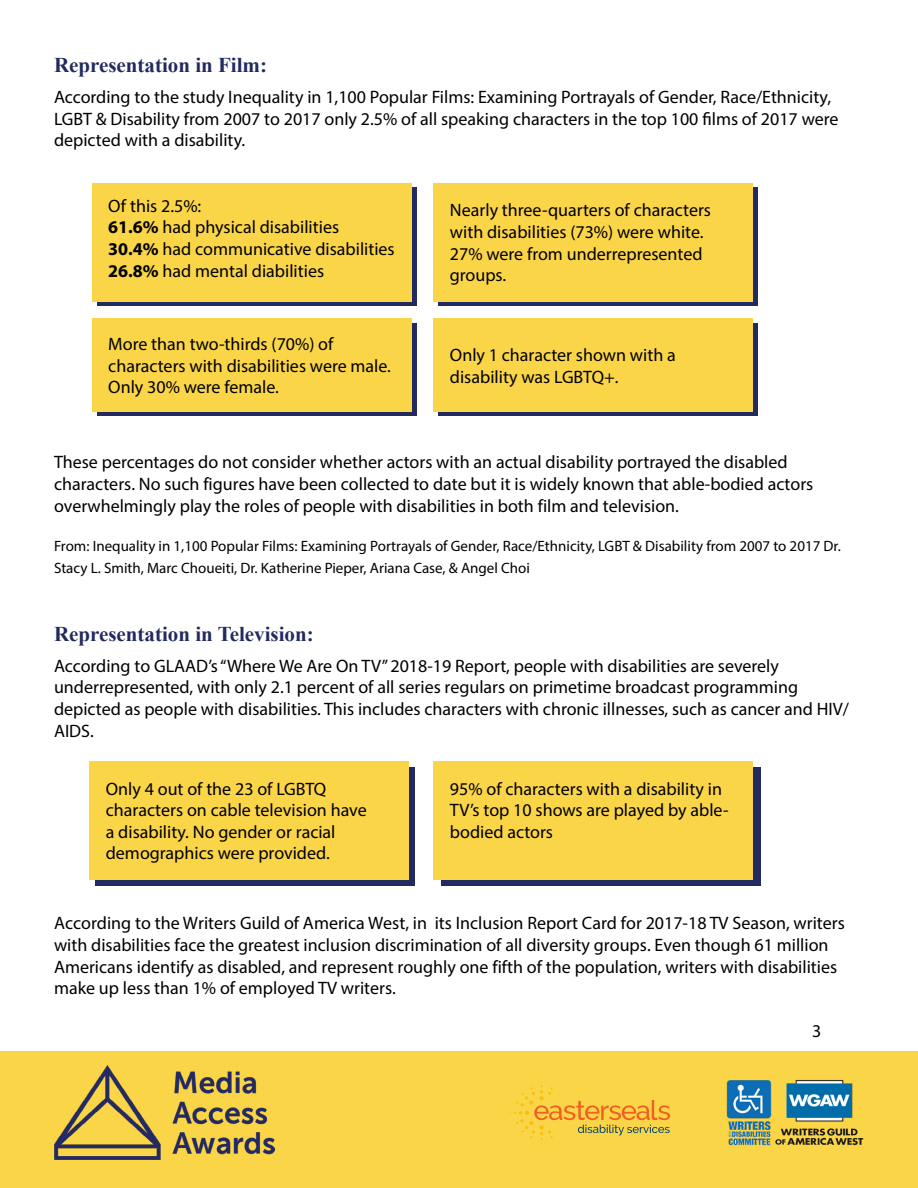
<style>
.page{position:relative;width:918px;height:1188px;background:#fff}
.page>*{position:absolute;margin:0;border:0;box-sizing:border-box;transform-origin:0 0}
.t1{font:700 21px "Times New Roman";color:#222a5f}
.t2{font:18px/21.6px "Myriad Pro";color:#000}
.t3{font:15px/21.6px "Myriad Pro";color:#000}
.s1{font-weight:700}
</style>
<div class="page">
<div style="left:441px;top:767px;width:319px;height:118px;background:#222a5f"></div>
<div style="left:95px;top:767px;width:320px;height:118px;background:#222a5f"></div>
<div style="left:97px;top:324px;width:320px;height:92px;background:#222a5f"></div>
<div style="left:438px;top:324px;width:320px;height:92px;background:#222a5f"></div>
<svg style="left:438px;top:187px;width:320px;height:119px;fill:#222a5f"></svg>
<svg style="left:97px;top:187px;width:320px;height:119px;fill:#222a5f"></svg>
<div style="left:92px;top:183px;width:320px;height:118px;background:#fbd548"></div>
<div style="left:92px;top:318px;width:320px;height:94px;background:#fbd548"></div>
<div style="left:433px;top:183px;width:320px;height:118px;background:#fbd548"></div>
<div style="left:433px;top:318px;width:320px;height:94px;background:#fbd548"></div>
<div style="left:89px;top:761px;width:320px;height:119px;background:#fbd548"></div>
<div style="left:433px;top:761px;width:320px;height:119px;background:#fbd548"></div>
<div style="left:0;top:1052px;width:918px;height:136px;background:#fbd548"></div>
<img style="left:54px;top:1066px;width:221px;height:94px">
<svg style="left:510px;top:1082px;width:160px;height:62px"></svg>
<img style="left:727px;top:1080px;width:137px;height:66px">
<p class="t1" style="left:54px;top:51px;width:215px">Representation in Film:</p>
<p class="t2" style="left:54px;top:86px;width:786px">According to the study Inequality in 1,100 Popular Films: Examining Portrayals of Gender, Race/Ethnicity,<br>LGBT &amp; Disability from 2007 to 2017 only 2.5% of all speaking characters in the top 100 films of 2017 were depicted with a disability.</p>
<p class="t2" style="left:108px;top:195px;width:288px">Of this 2.5%:<br><span class="s1">61.6%</span> had physical disabilities<br><span class="s1">30.4%</span> had communicative disabilities<br><span class="s1">26.8%</span> had mental diabilities</p>
<p class="t2" style="left:108px;top:333px;width:284px">More than two-thirds (70%) of characters with disabilities were male.<br>Only 30% were female.</p>
<p class="t2" style="left:450px;top:199px;width:263px">Nearly three-quarters of characters with disabilities (73%) were white.<br>27% were from underrepresented groups.</p>
<p class="t2" style="left:450px;top:344px;width:227px">Only 1 character shown with a disability was LGBTQ+.</p>
<p class="t2" style="left:54px;top:451px;width:761px">These percentages do not consider whether actors with an actual disability portrayed the disabled characters. No such figures have been collected to date but it is widely known that able-bodied actors overwhelmingly play the roles of people with disabilities in both film and television.</p>
<p class="t3" style="left:54px;top:535px;width:788px">From: Inequality in 1,100 Popular Films: Examining Portrayals of Gender, Race/Ethnicity, LGBT &amp; Disability from 2007 to 2017 Dr.<br>Stacy L. Smith, Marc Choueiti, Dr. Katherine Pieper, Ariana Case, &amp; Angel Choi</p>
<p class="t1" style="left:54px;top:620px;width:261px">Representation in Television:</p>
<p class="t2" style="left:54px;top:655px;width:797px">According to GLAAD’s “Where We Are On TV” 2018-19 Report, people with disabilities are severely underrepresented, with only 2.1 percent of all series regulars on primetime broadcast programming depicted as people with disabilities. This includes characters with chronic illnesses, such as cancer and HIV/ AIDS.</p>
<p class="t2" style="left:106px;top:778px;width:262px">Only 4 out of the 23 of LGBTQ characters on cable television have a disability. No gender or racial demographics were provided.</p>
<p class="t2" style="left:450px;top:778px;width:280px">95% of characters with a disability in<br>TV’s top 10 shows are played by able&shy;bodied actors</p>
<p class="t2" style="left:54px;top:912px;width:792px">According to the Writers Guild of America West, in its Inclusion Report Card for 2017-18 TV Season, writers with disabilities face the greatest inclusion discrimination of all diversity groups. Even though 61 million Americans identify as disabled, and represent roughly one fifth of the population, writers with disabilities make up less than 1% of employed TV writers.</p>
<p class="t2" style="left:812px;top:1020px;width:11px">3</p>
</div>
